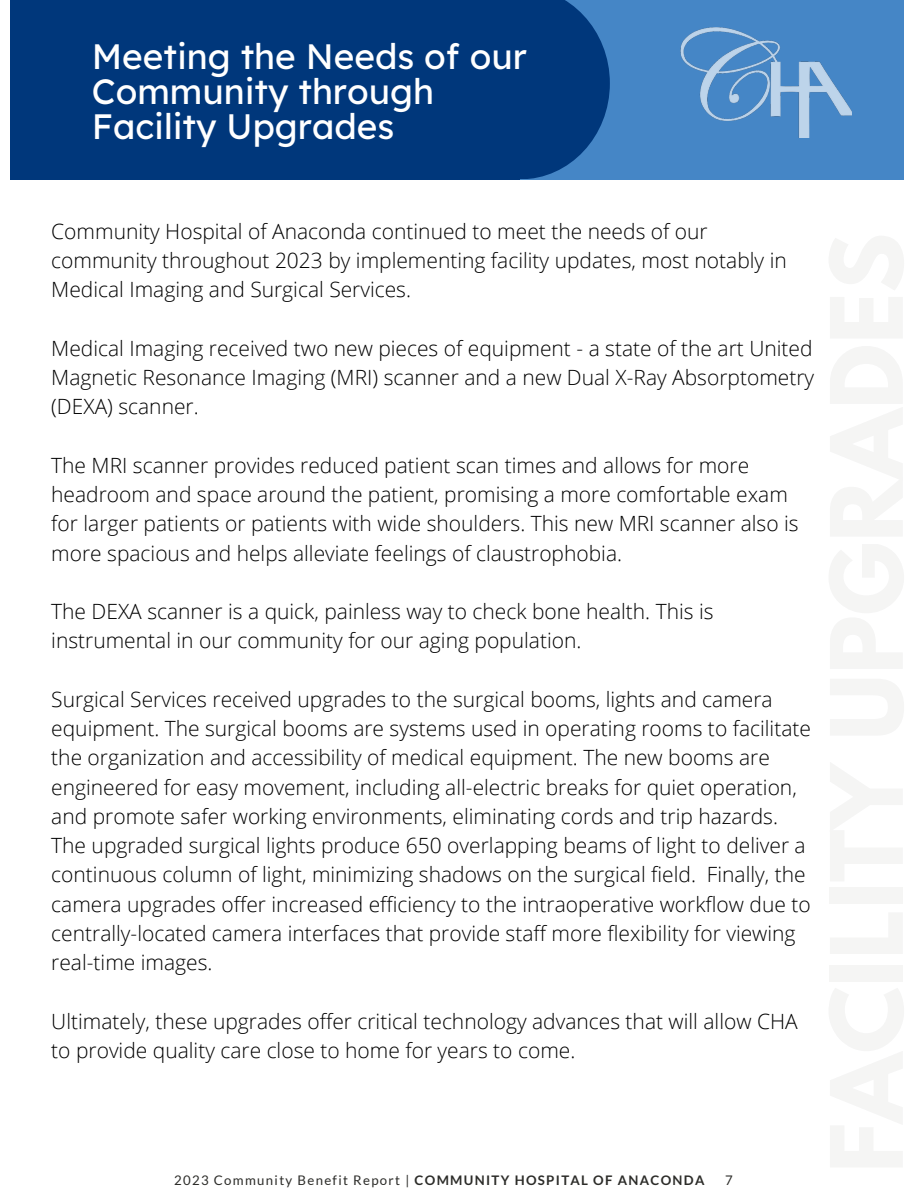
<style>
.page{position:relative;width:918px;height:1188px;background:#fff}
.page>*{position:absolute;margin:0;border:0;box-sizing:border-box;transform-origin:0 0}
.t1{font:35.25px/35px "Lexend Deca";color:#fff}
.t2{font:300 21px/29.2px "Open Sans";color:#000}
.t3{font:13.2px "Lato";letter-spacing:.1em;color:#2c2c29}
.s1{font-weight:700}
</style>
<div class="page">
<div style="left:11px;top:0;width:509px;height:180px;background:#00377b"></div>
<div style="left:520px;top:0;width:384px;height:180px;background:#4586c6"></div>
<svg style="left:520px;top:0;width:90px;height:179px"></svg>
<img style="left:680px;top:27px;width:172px;height:111px">
<h3 class="t1" style="left:92px;top:38px;width:437px">Meeting the Needs of our<br>Community through<br>Facility Upgrades</h3>
<p class="t2" style="left:51px;top:216px;width:737px">Community Hospital of Anaconda continued to meet the needs of our community throughout 2023 by implementing facility updates, most notably in<br>Medical Imaging and Surgical Services.</p>
<h2 class="t2" style="left:51px;top:333px;width:764px;text-align:justify">Medical Imaging received two new pieces of equipment - a state of the art United Magnetic Resonance Imaging (MRI) scanner and a new Dual X-Ray Absorptometry (DEXA) scanner.</h2>
<h3 class="t2" style="left:51px;top:450px;width:749px">The MRI scanner provides reduced patient scan times and allows for more headroom and space around the patient, promising a more comfortable exam for larger patients or patients with wide shoulders. This new MRI scanner also is more spacious and helps alleviate feelings of claustrophobia.</h3>
<h3 class="t2" style="left:51px;top:596px;width:664px">The DEXA scanner is a quick, painless way to check bone health. This is instrumental in our community for our aging population.</h3>
<h3 class="t2" style="left:51px;top:684px;width:761px">Surgical Services received upgrades to the surgical booms, lights and camera equipment. The surgical booms are systems used in operating rooms to facilitate the organization and accessibility of medical equipment. The new booms are engineered for easy movement, including all-electric breaks for quiet operation, and promote safer working environments, eliminating cords and trip hazards.<br>The upgraded surgical lights produce 650 overlapping beams of light to deliver a continuous column of light, minimizing shadows on the surgical field. Finally, the camera upgrades offer increased efficiency to the intraoperative workflow due to centrally-located camera interfaces that provide staff more flexibility for viewing real-time images.</h3>
<h3 class="t2" style="left:51px;top:1006px;width:748px">Ultimately, these upgrades offer critical technology advances that will allow CHA to provide quality care close to home for years to come.</h3>
<h3 class="t3" style="left:174px;top:1172px;width:532px">2023 Community Benefit Report | <span class="s1">COMMUNITY HOSPITAL OF ANACONDA</span></h3>
<h3 class="t3" style="left:725px;top:1172px;width:9px">7</h3>
</div>
